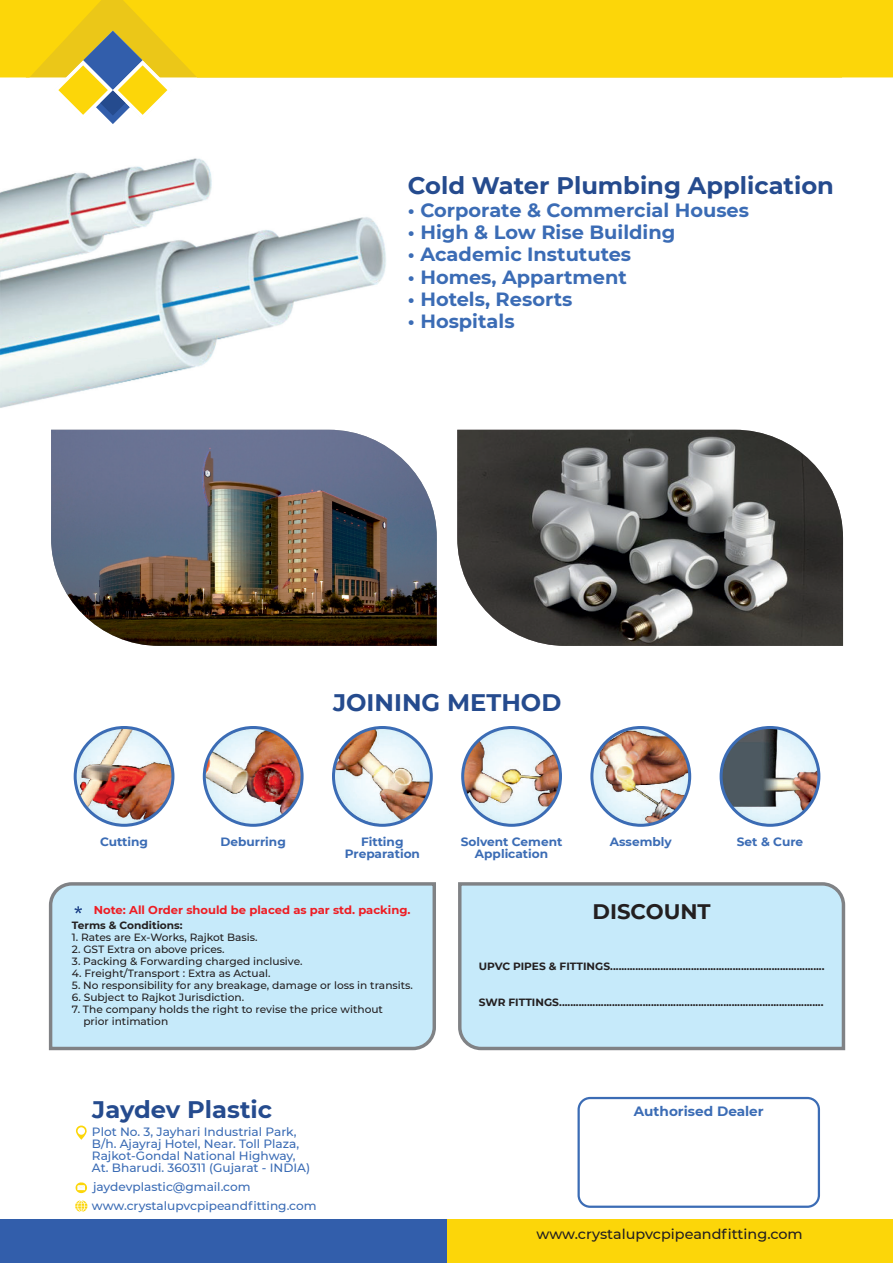
<style>
.page{position:relative;width:893px;height:1263px;background:#fff}
.page>*{position:absolute;margin:0;border:0;box-sizing:border-box;transform-origin:0 0}
.t1{font:700 23.85px "Montserrat";color:#254b8e}
.t2{font:700 21px "Montserrat";color:#231f20}
.t3{font:700 19.2px "Montserrat";color:#3b6cb5}
.t4{font:500 14.1px "Montserrat";color:#231f20}
.t5{font:700 13.5px "Montserrat";color:#3b6cb5}
.t6{font:500 12px/12px "Montserrat";color:#3b6cb5}
.t7{font:700 12px/12px "Montserrat";color:#3b6cb5;text-align:center}
.t8{font:700 11.4px "Montserrat";color:#ee1d23}
.t9{font:500 10.5px/12px "Montserrat";color:#231f20}
.t10{font:700 10.5px "Montserrat";color:#231f20}
</style>
<div class="page">
<img style="left:0;top:158px;width:386px;height:250px">
<img style="left:457px;top:430px;width:386px;height:216px">
<img style="left:51px;top:430px;width:386px;height:216px">
<img style="left:75px;top:727px;width:98px;height:98px;border-radius:49px">
<div style="left:74px;top:726px;width:100px;height:101px;border:3px solid #3b6cb5;border-radius:50%"></div>
<img style="left:204px;top:727px;width:98px;height:98px;border-radius:49px">
<div style="left:203px;top:726px;width:101px;height:101px;border:3px solid #3b6cb5;border-radius:50%"></div>
<img style="left:333px;top:727px;width:98px;height:98px;border-radius:49px">
<div style="left:332px;top:726px;width:101px;height:101px;border:3px solid #3b6cb5;border-radius:50%"></div>
<img style="left:463px;top:727px;width:97px;height:98px;border-radius:49px">
<div style="left:461px;top:726px;width:101px;height:101px;border:3px solid #3b6cb5;border-radius:50%"></div>
<img style="left:592px;top:727px;width:98px;height:98px;border-radius:49px">
<div style="left:590px;top:726px;width:101px;height:101px;border:3px solid #3b6cb5;border-radius:50%"></div>
<img style="left:721px;top:727px;width:98px;height:98px;border-radius:49px">
<div style="left:720px;top:726px;width:100px;height:101px;border:3px solid #3b6cb5;border-radius:50%"></div>
<div style="left:577px;top:1097px;width:243px;height:111px;border:2px solid #3b6cb5;border-radius:11px"></div>
<svg style="left:75px;top:1182px;width:12px;height:11px"></svg>
<svg style="left:76px;top:1125px;width:11px;height:15px"></svg>
<div style="left:78px;top:1127px;width:7px;height:8px;background:#fff;border-radius:50%"></div>
<svg style="left:75px;top:1200px;width:12px;height:12px"></svg>
<div style="left:172px;top:0;width:721px;height:77px;background:#fcd609"></div>
<div style="left:446px;top:1220px;width:447px;height:43px;background:#fcd609"></div>
<div style="left:0;top:1220px;width:446px;height:43px;background:#325eab"></div>
<svg style="left:48px;top:882px;width:388px;height:169px;background:#c3e5f4"></svg>
<svg style="left:458px;top:882px;width:388px;height:169px;background:#c2e4f3"></svg>
<svg style="left:74px;top:906px;width:8px;height:7px"></svg>
<svg style="left:0;top:0;width:172px;height:124px"></svg>
<h1 class="t1" style="left:408px;top:168px;width:427px">Cold Water Plumbing Application</h1>
<h3 class="t3" style="left:408px;top:196px;width:343px">• Corporate &amp; Commercial Houses</h3>
<h3 class="t3" style="left:408px;top:218px;width:269px">• High &amp; Low Rise Building</h3>
<h3 class="t3" style="left:408px;top:241px;width:225px">• Academic Instututes</h3>
<h3 class="t3" style="left:408px;top:263px;width:220px">• Homes, Appartment</h3>
<h3 class="t3" style="left:408px;top:285px;width:166px">• Hotels, Resorts</h3>
<h3 class="t3" style="left:408px;top:308px;width:108px">• Hospitals</h3>
<h1 class="t1" style="left:333px;top:686px;width:230px">JOINING METHOD</h1>
<p class="t7" style="left:100px;top:835px;width:50px">Cutting</p>
<p class="t7" style="left:220px;top:835px;width:67px">Deburring</p>
<p class="t7" style="left:345px;top:835px;width:77px">Fitting<br>Preparation</p>
<p class="t7" style="left:461px;top:835px;width:103px">Solvent Cement<br>Application</p>
<p class="t7" style="left:610px;top:835px;width:63px">Assembly</p>
<p class="t7" style="left:737px;top:835px;width:68px">Set &amp; Cure</p>
<p class="t8" style="left:94px;top:902px;width:318px">Note: All Order should be placed as par std. packing.</p>
<p class="t10" style="left:72px;top:918px;width:112px">Terms &amp; Conditions:</p>
<p class="t9" style="left:72px;top:931px;width:187px">1. Rates are Ex-Works, Rajkot Basis.</p>
<p class="t9" style="left:72px;top:943px;width:154px">2. GST Extra on above prices.</p>
<p class="t9" style="left:72px;top:955px;width:232px">3. Packing &amp; Forwarding charged inclusive.</p>
<p class="t9" style="left:72px;top:967px;width:200px">4. Freight/Transport : Extra as Actual.</p>
<p class="t9" style="left:72px;top:979px;width:343px">5. No responsibility for any breakage, damage or loss in transits.</p>
<p class="t9" style="left:72px;top:991px;width:174px">6. Subject to Rajkot Jurisdiction.</p>
<p class="t9" style="left:83px;top:1003px;width:301px;text-indent:-11px">7. The company holds the right to revise the price without prior intimation</p>
<h2 class="t2" style="left:592px;top:896px;width:120px">DISCOUNT</h2>
<p class="t10" style="left:479px;top:958px;width:347px">UPVC PIPES &amp; FITTINGS.............................................................................</p>
<p class="t10" style="left:479px;top:994px;width:346px">SWR FITTINGS...............................................................................................</p>
<h1 class="t1" style="left:92px;top:1093px;width:181px">Jaydev Plastic</h1>
<p class="t5" style="left:634px;top:1101px;width:131px">Authorised Dealer</p>
<p class="t6" style="left:92px;top:1125px;width:220px">Plot No. 3, Jayhari Industrial Park, B/h. Ajayraj Hotel, Near. Toll Plaza, Rajkot-Gondal National Highway, At. Bharudi. 360311 (Gujarat - INDIA)</p>
<p class="t6" style="left:92px;top:1177px;width:226px;line-height:18.3px">jaydevplastic@gmail.com www.crystalupvcpipeandfitting.com</p>
<h3 class="t4" style="left:537px;top:1224px;width:268px">www.crystalupvcpipeandfitting.com</h3>
</div>
